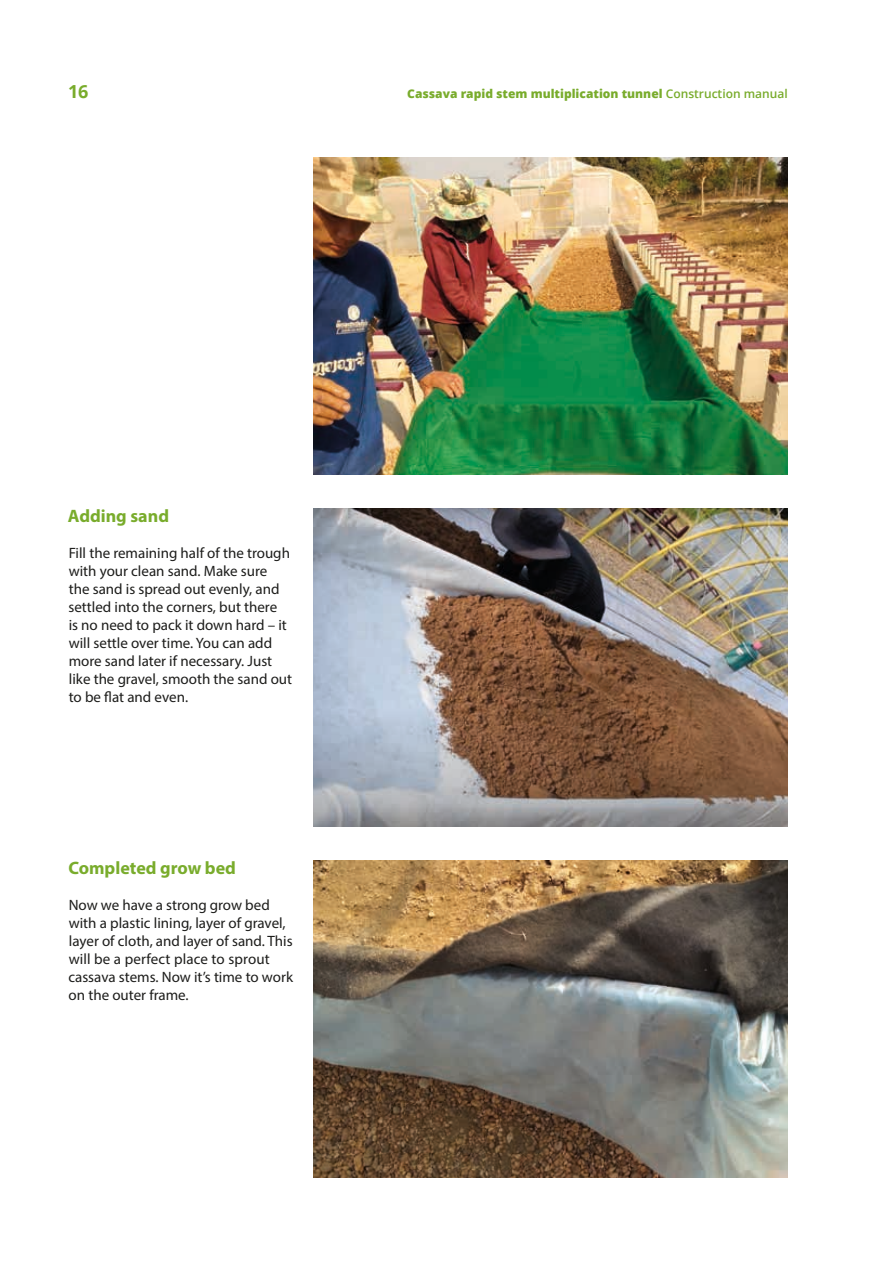
<style>
.page{position:relative;width:893px;height:1263px;background:#fff}
.page>*{position:absolute;margin:0;border:0;box-sizing:border-box;transform-origin:0 0}
.t1{font:700 18px "Myriad Pro";color:#79ac2c}
.t2{font:700 18px "Open Sans";color:#79ac2c}
.t3{font:15px/18px "Myriad Pro";color:#1d1d1b}
.t4{font:800 12px "Open Sans";color:#79ac2c}
.s1{font-weight:600}
</style>
<div class="page">
<img style="left:314px;top:509px;width:474px;height:317px">
<img style="left:314px;top:157px;width:474px;height:318px">
<img style="left:314px;top:860px;width:474px;height:318px">
<p class="t2" style="left:68px;top:79px;width:22px">16</p>
<p class="t4" style="left:407px;top:85px;width:382px">Cassava rapid stem multiplication tunnel <span class="s1">Construction manual</span></p>
<p class="t1" style="left:68px;top:504px;width:103px">Adding sand</p>
<p class="t3" style="left:68px;top:544px;width:225px">Fill the remaining half of the trough with your clean sand. Make sure<br>the sand is spread out evenly, and settled into the corners, but there<br>is no need to pack it down hard – it will settle over time. You can add more sand later if necessary. Just like the gravel, smooth the sand out to be flat and even.</p>
<p class="t1" style="left:68px;top:856px;width:169px">Completed grow bed</p>
<p class="t3" style="left:68px;top:896px;width:226px">Now we have a strong grow bed with a plastic lining, layer of gravel, layer of cloth, and layer of sand. This will be a perfect place to sprout cassava stems. Now it’s time to work on the outer frame.</p>
</div>
